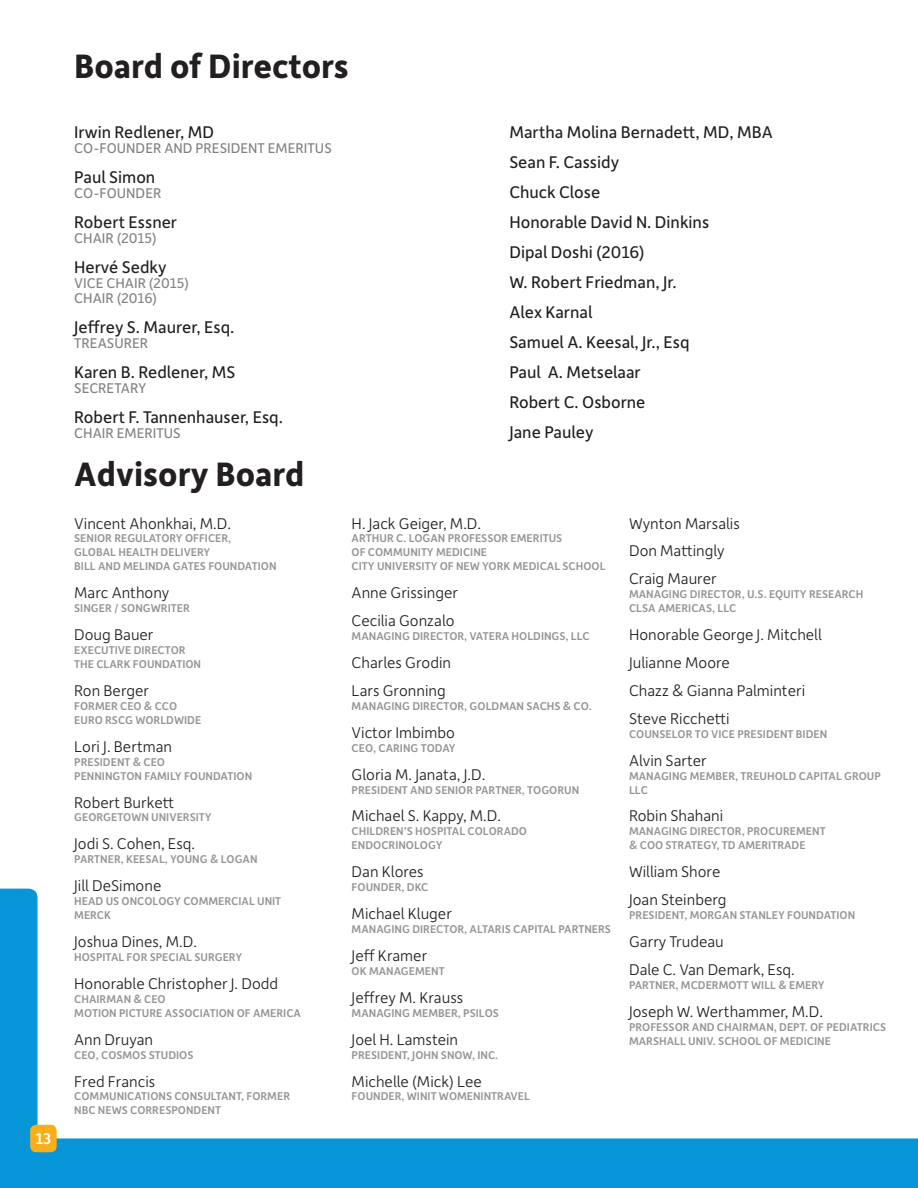
<style>
.page{position:relative;width:918px;height:1188px;background:#fff}
.page>*{position:absolute;margin:0;border:0;box-sizing:border-box;transform-origin:0 0}
.t1{font:700 36px "Depot New";color:#231f20}
.t2{font:18px/30px "Depot New";color:#231f20}
.t3{font:300 16.5px/27.9px "Depot New";color:#231f20}
.t4{font:500 16.5px "Depot New";color:#fff}
.t5{font:15px/15px "Depot New";color:#808285}
.t6{font:500 12px/14px "Depot New";color:#939598}
</style>
<div class="page">
<svg style="left:0;top:889px;width:918px;height:299px"></svg>
<div style="left:30px;top:1125px;width:27px;height:27px;background:#faaf18;border-radius:6px"></div>
<h3 class="t4" style="left:35px;top:1128px;width:17px">13</h3>
<h1 class="t1" style="left:74px;top:43px;width:276px">Board of Directors</h1>
<h2 class="t2" style="left:74px;top:116px;width:141px">Irwin Redlener, MD</h2>
<p class="t5" style="left:74px;top:140px;width:259px">CO-FOUNDER AND PRESIDENT EMERITUS</p>
<h2 class="t2" style="left:74px;top:161px;width:83px">Paul Simon</h2>
<p class="t5" style="left:74px;top:185px;width:89px">CO-FOUNDER</p>
<h2 class="t2" style="left:74px;top:206px;width:104px">Robert Essner</h2>
<p class="t5" style="left:74px;top:230px;width:84px">CHAIR (2015)</p>
<h2 class="t2" style="left:74px;top:251px;width:94px">Hervé Sedky</h2>
<p class="t5" style="left:74px;top:275px;width:116px">VICE CHAIR (2015)<br>CHAIR (2016)</p>
<h2 class="t2" style="left:74px;top:311px;width:162px">Jeffrey S. Maurer, Esq.</h2>
<p class="t5" style="left:74px;top:335px;width:76px">TREASURER</p>
<h2 class="t2" style="left:74px;top:356px;width:163px">Karen B. Redlener, MS</h2>
<p class="t5" style="left:74px;top:380px;width:74px">SECRETARY</p>
<h2 class="t2" style="left:74px;top:401px;width:210px">Robert F. Tannenhauser, Esq.</h2>
<p class="t5" style="left:74px;top:425px;width:108px">CHAIR EMERITUS</p>
<h1 class="t1" style="left:74px;top:450px;width:232px">Advisory Board</h1>
<h2 class="t2" style="left:509px;top:116px;width:265px">Martha Molina Bernadett, MD, MBA<br>Sean F. Cassidy<br>Chuck Close<br>Honorable David N. Dinkins<br>Dipal Doshi (2016)<br>W. Robert Friedman, Jr.<br>Alex Karnal<br>Samuel A. Keesal, Jr., Esq<br>Paul A. Metselaar<br>Robert C. Osborne<br>Jane Pauley</h2>
<h3 class="t3" style="left:74px;top:508px;width:158px">Vincent Ahonkhai, M.D.</h3>
<p class="t6" style="left:74px;top:531px;width:204px">SENIOR REGULATORY OFFICER,<br>GLOBAL HEALTH DELIVERY<br>BILL AND MELINDA GATES FOUNDATION</p>
<h3 class="t3" style="left:74px;top:578px;width:96px">Marc Anthony</h3>
<p class="t6" style="left:74px;top:601px;width:117px">SINGER / SONGWRITER</p>
<h3 class="t3" style="left:74px;top:620px;width:81px">Doug Bauer</h3>
<p class="t6" style="left:74px;top:643px;width:128px">EXECUTIVE DIRECTOR<br>THE CLARK FOUNDATION</p>
<h3 class="t3" style="left:74px;top:676px;width:76px">Ron Berger</h3>
<p class="t6" style="left:74px;top:698px;width:129px">FORMER CEO &amp; CCO<br>EURO RSCG WORLDWIDE</p>
<h3 class="t3" style="left:74px;top:732px;width:99px">Lori J. Bertman</h3>
<p class="t6" style="left:74px;top:754px;width:179px">PRESIDENT &amp; CEO<br>PENNINGTON FAMILY FOUNDATION</p>
<h3 class="t3" style="left:74px;top:787px;width:101px">Robert Burkett</h3>
<p class="t6" style="left:74px;top:810px;width:139px">GEORGETOWN UNIVERSITY</p>
<h3 class="t3" style="left:74px;top:829px;width:123px">Jodi S. Cohen, Esq.</h3>
<p class="t6" style="left:74px;top:852px;width:185px">PARTNER, KEESAL, YOUNG &amp; LOGAN</p>
<h3 class="t3" style="left:74px;top:871px;width:89px">Jill DeSimone</h3>
<p class="t6" style="left:74px;top:894px;width:209px">HEAD US ONCOLOGY COMMERCIAL UNIT<br>MERCK</p>
<h3 class="t3" style="left:74px;top:927px;width:124px">Joshua Dines, M.D.</h3>
<p class="t6" style="left:74px;top:950px;width:169px">HOSPITAL FOR SPECIAL SURGERY</p>
<h3 class="t3" style="left:74px;top:969px;width:205px">Honorable Christopher J. Dodd</h3>
<p class="t6" style="left:74px;top:991px;width:228px">CHAIRMAN &amp; CEO<br>MOTION PICTURE ASSOCIATION OF AMERICA</p>
<h3 class="t3" style="left:74px;top:1025px;width:80px">Ann Druyan</h3>
<p class="t6" style="left:74px;top:1047px;width:121px">CEO, COSMOS STUDIOS</p>
<h3 class="t3" style="left:74px;top:1066px;width:83px">Fred Francis</h3>
<p class="t6" style="left:74px;top:1089px;width:217px">COMMUNICATIONS CONSULTANT, FORMER<br>NBC NEWS CORRESPONDENT</p>
<h3 class="t3" style="left:352px;top:508px;width:131px">H. Jack Geiger, M.D.</h3>
<p class="t6" style="left:352px;top:531px;width:255px">ARTHUR C. LOGAN PROFESSOR EMERITUS<br>OF COMMUNITY MEDICINE<br>CITY UNIVERSITY OF NEW YORK MEDICAL SCHOOL</p>
<h3 class="t3" style="left:352px;top:578px;width:108px">Anne Grissinger<br>Cecilia Gonzalo</h3>
<p class="t6" style="left:352px;top:629px;width:240px">MANAGING DIRECTOR, VATERA HOLDINGS, LLC</p>
<h3 class="t3" style="left:352px;top:648px;width:101px">Charles Grodin<br>Lars Gronning</h3>
<p class="t6" style="left:352px;top:698px;width:242px">MANAGING DIRECTOR, GOLDMAN SACHS &amp; CO.</p>
<h3 class="t3" style="left:352px;top:718px;width:105px">Victor Imbimbo</h3>
<p class="t6" style="left:352px;top:740px;width:105px">CEO, CARING TODAY</p>
<h3 class="t3" style="left:352px;top:760px;width:135px">Gloria M. Janata, J.D.</h3>
<p class="t6" style="left:352px;top:782px;width:229px">PRESIDENT AND SENIOR PARTNER, TOGORUN</p>
<h3 class="t3" style="left:352px;top:801px;width:151px">Michael S. Kappy, M.D.</h3>
<p class="t6" style="left:352px;top:824px;width:177px">CHILDREN’S HOSPITAL COLORADO<br>ENDOCRINOLOGY</p>
<h3 class="t3" style="left:352px;top:857px;width:74px">Dan Klores</h3>
<p class="t6" style="left:352px;top:880px;width:78px">FOUNDER, DKC</p>
<h3 class="t3" style="left:352px;top:899px;width:102px">Michael Kluger</h3>
<p class="t6" style="left:352px;top:922px;width:261px">MANAGING DIRECTOR, ALTARIS CAPITAL PARTNERS</p>
<h3 class="t3" style="left:352px;top:941px;width:77px">Jeff Kramer</h3>
<p class="t6" style="left:352px;top:963px;width:95px">OK MANAGEMENT</p>
<h3 class="t3" style="left:352px;top:983px;width:113px">Jeffrey M. Krauss</h3>
<p class="t6" style="left:352px;top:1005px;width:149px">MANAGING MEMBER, PSILOS</p>
<h3 class="t3" style="left:352px;top:1025px;width:108px">Joel H. Lamstein</h3>
<p class="t6" style="left:352px;top:1047px;width:148px">PRESIDENT, JOHN SNOW, INC.</p>
<h3 class="t3" style="left:352px;top:1066px;width:132px">Michelle (Mick) Lee</h3>
<p class="t6" style="left:352px;top:1089px;width:180px">FOUNDER, WINIT WOMENINTRAVEL</p>
<h3 class="t3" style="left:629px;top:508px;width:112px">Wynton Marsalis<br>Don Mattingly<br>Craig Maurer</h3>
<p class="t6" style="left:629px;top:587px;width:236px">MANAGING DIRECTOR, U.S. EQUITY RESEARCH<br>CLSA AMERICAS, LLC</p>
<h3 class="t3" style="left:629px;top:620px;width:194px">Honorable George J. Mitchell<br>Julianne Moore<br>Chazz &amp; Gianna Palminteri<br>Steve Ricchetti</h3>
<p class="t6" style="left:629px;top:726px;width:200px">COUNSELOR TO VICE PRESIDENT BIDEN</p>
<h3 class="t3" style="left:629px;top:746px;width:79px">Alvin Sarter</h3>
<p class="t6" style="left:629px;top:768px;width:253px">MANAGING MEMBER, TREUHOLD CAPITAL GROUP<br>LLC</p>
<h3 class="t3" style="left:629px;top:801px;width:96px">Robin Shahani</h3>
<p class="t6" style="left:629px;top:824px;width:198px">MANAGING DIRECTOR, PROCUREMENT &amp; COO STRATEGY, TD AMERITRADE</p>
<h3 class="t3" style="left:629px;top:857px;width:99px">William Shore<br>Joan Steinberg</h3>
<p class="t6" style="left:629px;top:908px;width:228px">PRESIDENT, MORGAN STANLEY FOUNDATION</p>
<h3 class="t3" style="left:629px;top:927px;width:167px">Garry Trudeau<br>Dale C. Van Demark, Esq.</h3>
<p class="t6" style="left:629px;top:977px;width:197px">PARTNER, MCDERMOTT WILL &amp; EMERY</p>
<h3 class="t3" style="left:629px;top:997px;width:195px">Joseph W. Werthammer, M.D.</h3>
<p class="t6" style="left:629px;top:1019px;width:259px">PROFESSOR AND CHAIRMAN, DEPT. OF PEDIATRICS<br>MARSHALL UNIV. SCHOOL OF MEDICINE</p>
</div>
